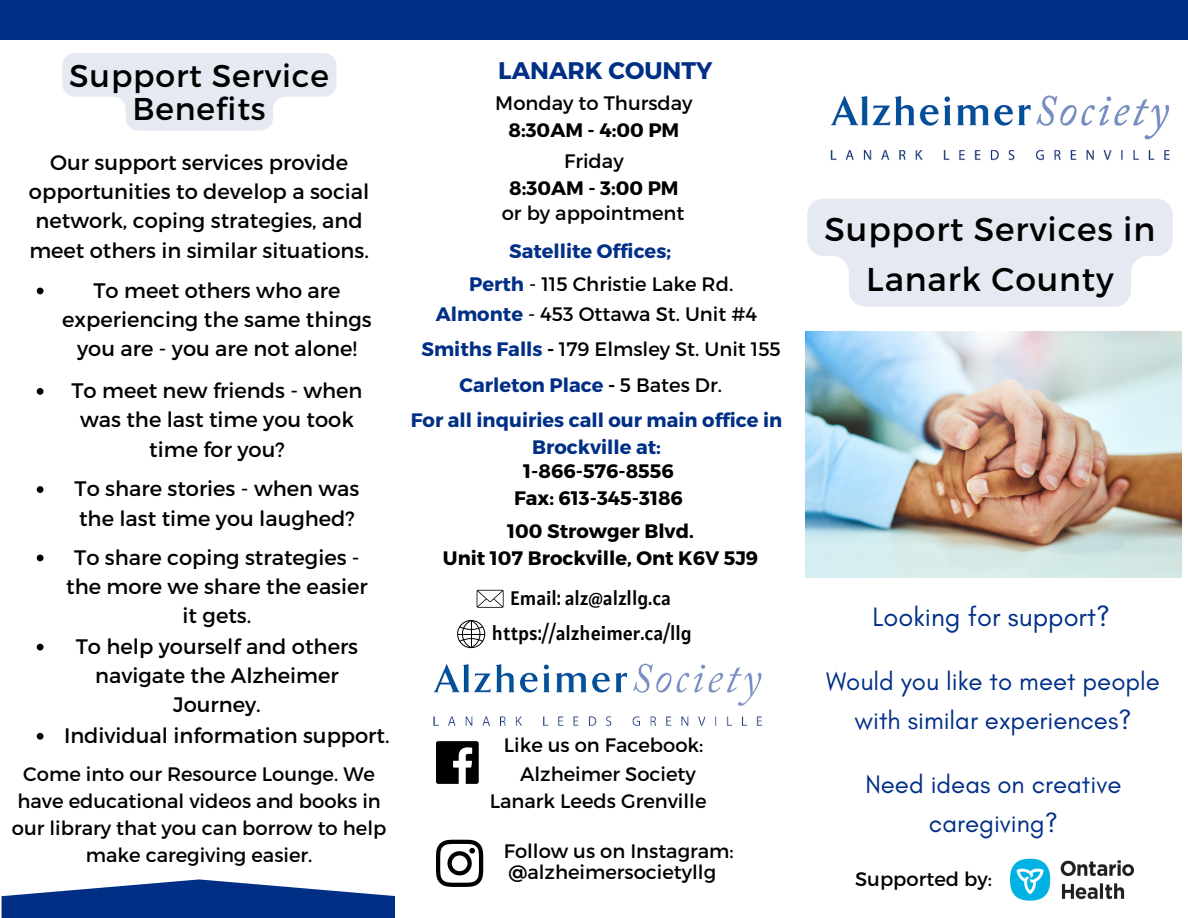
<style>
.page{position:relative;width:1188px;height:918px;background:#fff}
.page>*{position:absolute;margin:0;border:0;box-sizing:border-box;transform-origin:0 0}
.t1{font:33px/50.7px "Montserrat";letter-spacing:.025em;color:#000;text-align:center}
.t2{font:31.5px/33.8px "Montserrat";letter-spacing:.025em;color:#000;text-align:center}
.t3{font:27.15px "Glacial Indifference";color:#012f86}
.t4{font:25.8px/39.5px "Glacial Indifference";color:#012f86;text-align:center}
.t5{font:700 24px "Montserrat";color:#012f86}
.t6{font:21px/29.2px "Montserrat";color:#000;text-align:center}
.t7{font:19.5px/27px "Montserrat";color:#000;text-align:center}
.t8{font:700 19.5px/27px "Montserrat";color:#012f86;text-align:center}
.t9{font:700 19.5px/27px "Montserrat";color:#000;text-align:center}
.t10{font:19.5px "Alatsi";color:#000}
.s1{font-weight:400;color:#000}
.s2{font-weight:700;color:#012f86}
.s3{font-weight:700}
.s4{color:#010101}
.s5{font-weight:400;color:#010101}
</style>
<div class="page">
<svg style="left:2px;top:879px;width:393px;height:39px;fill:#012f86"></svg>
<svg style="left:457px;top:620px;width:28px;height:23px"></svg>
<img style="left:824px;top:95px;width:346px;height:104px">
<img style="left:433px;top:643px;width:330px;height:84px">
<div style="left:0;top:0;width:408px;height:40px;background:#012f86"></div>
<div style="left:397px;top:0;width:424px;height:40px;background:#012f86"></div>
<div style="left:792px;top:0;width:396px;height:40px;background:#012f86"></div>
<svg style="left:436px;top:741px;width:43px;height:43px"></svg>
<svg style="left:436px;top:840px;width:47px;height:47px"></svg>
<img style="left:1010px;top:859px;width:124px;height:41px">
<svg style="left:477px;top:590px;width:27px;height:18px"></svg>
<img style="left:805px;top:331px;width:376px;height:246px">
<svg style="left:807px;top:199px;width:366px;height:108px;background:#e8ebf3"></svg>
<svg style="left:62px;top:53px;width:275px;height:77px"></svg>
<svg style="left:37px;top:288px;width:6px;height:6px"></svg>
<svg style="left:37px;top:388px;width:6px;height:7px"></svg>
<svg style="left:37px;top:486px;width:6px;height:7px"></svg>
<svg style="left:37px;top:555px;width:6px;height:6px"></svg>
<svg style="left:37px;top:644px;width:6px;height:6px"></svg>
<svg style="left:37px;top:733px;width:6px;height:7px"></svg>
<h2 class="t2" style="left:69px;top:57px;width:261px">Support Service<br>Benefits</h2>
<p class="t6" style="left:29px;top:147px;width:342px">Our support services provide opportunities to develop a social network, coping strategies, and meet others in similar situations.</p>
<p class="t6" style="left:62px;top:275px;width:311px">To meet others who are experiencing the same things you are - you are not alone!</p>
<p class="t6" style="left:71px;top:375px;width:293px">To meet new friends - when was the last time you took time for you?</p>
<p class="t6" style="left:75px;top:473px;width:286px;text-align:left">To share stories - when was the last time you laughed?</p>
<p class="t6" style="left:74px;top:542px;width:287px">To share coping strategies -</p>
<p class="t6" style="left:66px;top:571px;width:303px">the more we share the easier</p>
<p class="t6" style="left:183px;top:600px;width:70px">it gets.</p>
<p class="t6" style="left:76px;top:631px;width:284px">To help yourself and others</p>
<p class="t6" style="left:95px;top:660px;width:245px">navigate the Alzheimer</p>
<p class="t6" style="left:173px;top:689px;width:89px">Journey.</p>
<p class="t6" style="left:64px;top:720px;width:327px">Individual information support.</p>
<p class="t7" style="left:12px;top:759px;width:376px">Come into our Resource Lounge. We have educational videos and books in our library that you can borrow to help make caregiving easier.</p>
<p class="t5" style="left:498px;top:55px;width:216px">LANARK COUNTY</p>
<p class="t7" style="left:495px;top:89px;width:199px">Monday to Thursday</p>
<p class="t9" style="left:509px;top:116px;width:172px">8:30AM - 4:00 PM</p>
<p class="t7" style="left:564px;top:146px;width:61px">Friday</p>
<p class="t9" style="left:509px;top:173px;width:171px">8:30AM - 3:00 PM</p>
<p class="t7" style="left:502px;top:198px;width:184px">or by appointment</p>
<p class="t8" style="left:469px;top:233px;width:266px;line-height:33.6px;text-align:left;text-indent:40px">Satellite Offices;<br>Perth <span class="s1">- 115 Christie Lake Rd.</span></p>
<p class="t7" style="left:422px;top:295px;width:361px;line-height:35.4px"><span class="s2">Almonte</span> - 453 Ottawa St. Unit #4<br><span class="s2">Smiths Falls</span> <span class="s3">-</span> 179 Elmsley St. Unit 155</p>
<p class="t8" style="left:460px;top:370px;width:264px">Carleton Place <span class="s4">-</span> <span class="s5">5 Bates Dr.</span></p>
<p class="t8" style="left:411px;top:406px;width:373px">For all inquiries call our main office in<br>Brockville at:</p>
<p class="t9" style="left:514px;top:457px;width:170px">1-866-576-8556<br>Fax: 613-345-3186</p>
<p class="t9" style="left:443px;top:517px;width:317px">100 Strowger Blvd.<br>Unit 107 Brockville, Ont K6V 5J9</p>
<p class="t10" style="left:510px;top:586px;width:162px">Email: alz@alzllg.ca</p>
<p class="t10" style="left:492px;top:621px;width:201px">https://alzheimer.ca/llg</p>
<p class="t7" style="left:504px;top:730px;width:201px;line-height:28.8px">Like us on Facebook:<br>Alzheimer Society</p>
<p class="t7" style="left:490px;top:786px;width:218px">Lanark Leeds Grenville</p>
<p class="t7" style="left:504px;top:840px;width:231px;line-height:20.7px;text-align:left">Follow us on Instagram: @alzheimersocietyllg</p>
<h1 class="t1" style="left:825px;top:202px;width:332px">Support Services in<br>Lanark County</h1>
<p class="t3" style="left:873px;top:600px;width:239px">Looking for support?</p>
<p class="t4" style="left:826px;top:661px;width:336px">Would you like to meet people with similar experiences?</p>
<p class="t4" style="left:865px;top:764px;width:258px">Need ideas on creative caregiving?</p>
<p class="t7" style="left:855px;top:865px;width:138px">Supported by:</p>
</div>
